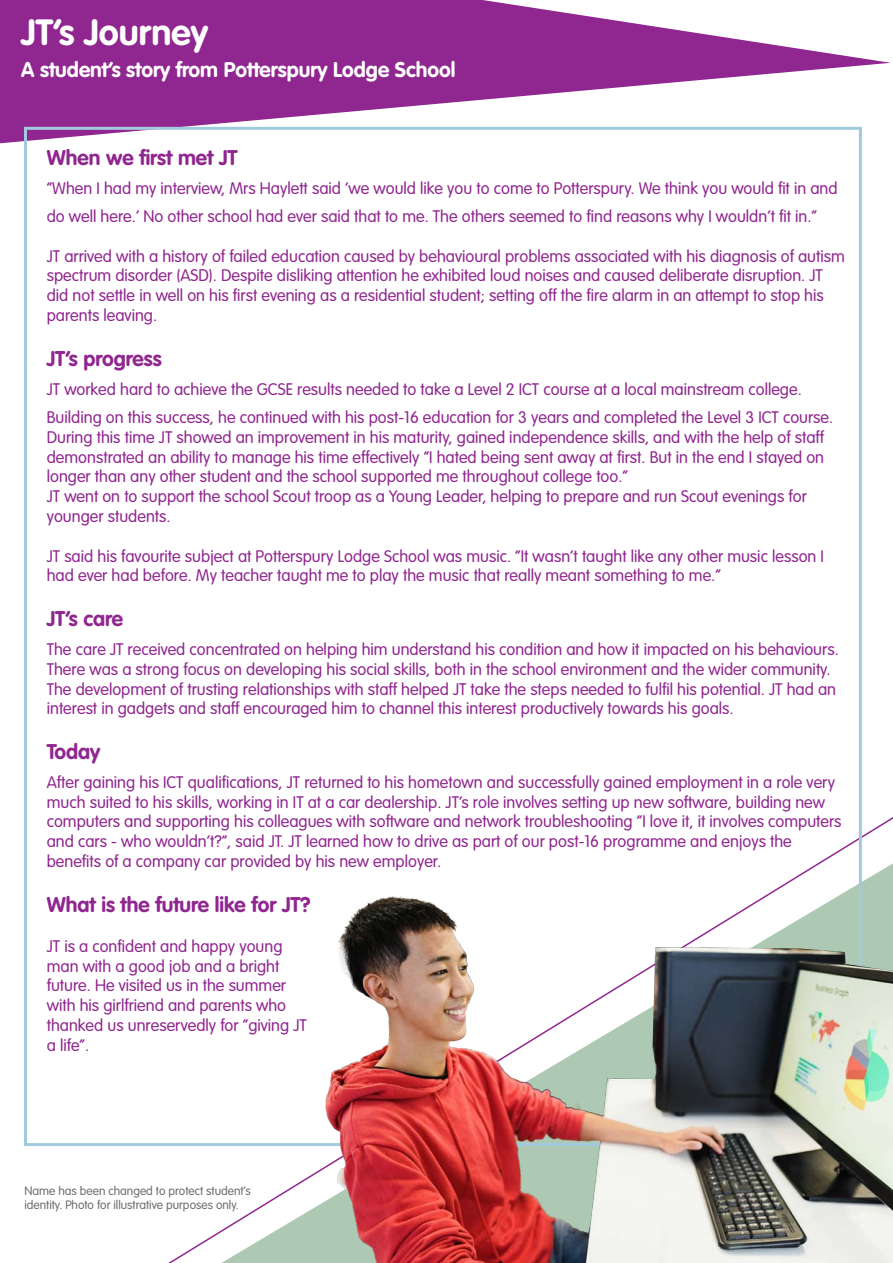
<style>
.page{position:relative;width:893px;height:1263px;background:#fff}
.page>*{position:absolute;margin:0;border:0;box-sizing:border-box;transform-origin:0 0}
.t1{font:700 36px "VAG Rounded Std";color:#fff}
.t2{font:700 21px "VAG Rounded Std";color:#90268f}
.t3{font:700 21px "VAG Rounded Std";color:#fff}
.t4{font:300 16.5px/19.8px "VAG Rounded Std";color:#90268f}
.t5{font:300 12px/14.4px "VAG Rounded Std";color:#6c6d70}
</style>
<div class="page">
<svg style="left:0;top:0;width:891px;height:143px;fill:#90268f"></svg>
<svg style="left:221px;top:863px;width:672px;height:400px"></svg>
<img style="left:316px;top:883px;width:577px;height:380px">
<p class="t1" style="left:21px;top:12px;width:188px">JT’s Journey</p>
<p class="t3" style="left:21px;top:57px;width:436px">A student’s story from Potterspury Lodge School</p>
<p class="t2" style="left:47px;top:145px;width:192px">When we first met JT</p>
<p class="t4" style="left:47px;top:174px;width:792px;line-height:28.5px">“When I had my interview, Mrs Haylett said ‘we would like you to come to Potterspury. We think you would fit in and do well here.’ No other school had ever said that to me. The others seemed to find reasons why I wouldn’t fit in.”</p>
<p class="t4" style="left:47px;top:246px;width:800px">JT arrived with a history of failed education caused by behavioural problems associated with his diagnosis of autism spectrum disorder (ASD). Despite disliking attention he exhibited loud noises and caused deliberate disruption. JT did not settle in well on his first evening as a residential student; setting off the fire alarm in an attempt to stop his parents leaving.</p>
<p class="t2" style="left:47px;top:346px;width:116px">JT’s progress</p>
<p class="t4" style="left:47px;top:375px;width:788px;line-height:28.5px">JT worked hard to achieve the GCSE results needed to take a Level 2 ICT course at a local mainstream college.<br>Building on this success, he continued with his post-16 education for 3 years and completed the Level 3 ICT course.</p>
<p class="t4" style="left:47px;top:428px;width:779px;text-align:justify">During this time JT showed an improvement in his maturity, gained independence skills, and with the help of staff demonstrated an ability to manage his time effectively ”I hated being sent away at first. But in the end I stayed on longer than any other student and the school supported me throughout college too.”</p>
<p class="t4" style="left:47px;top:487px;width:762px">JT went on to support the school Scout troop as a Young Leader, helping to prepare and run Scout evenings for younger students.</p>
<p class="t4" style="left:47px;top:546px;width:779px">JT said his favourite subject at Potterspury Lodge School was music. “It wasn’t taught like any other music lesson I had ever had before. My teacher taught me to play the music that really meant something to me.”</p>
<p class="t2" style="left:47px;top:607px;width:78px">JT’s care</p>
<p class="t4" style="left:47px;top:640px;width:793px">The care JT received concentrated on helping him understand his condition and how it impacted on his behaviours.<br>There was a strong focus on developing his social skills, both in the school environment and the wider community.<br>The development of trusting relationships with staff helped JT take the steps needed to fulfil his potential. JT had an interest in gadgets and staff encouraged him to channel this interest productively towards his goals.</p>
<p class="t2" style="left:47px;top:740px;width:55px">Today</p>
<p class="t4" style="left:47px;top:773px;width:796px">After gaining his ICT qualifications, JT returned to his hometown and successfully gained employment in a role very much suited to his skills, working in IT at a car dealership. JT’s role involves setting up new software, building new computers and supporting his colleagues with software and network troubleshooting “I love it, it involves computers and cars - who wouldn’t?”, said JT. JT learned how to drive as part of our post-16 programme and enjoys the benefits of a company car provided by his new employer.</p>
<p class="t2" style="left:47px;top:892px;width:265px">What is the future like for JT?</p>
<p class="t4" style="left:47px;top:936px;width:262px">JT is a confident and happy young man with a good job and a bright future. He visited us in the summer with his girlfriend and parents who thanked us unreservedly for “giving JT a life”.</p>
<p class="t5" style="left:24px;top:1184px;width:228px">Name has been changed to protect student’s identity. Photo for illustrative purposes only.</p>
</div>
